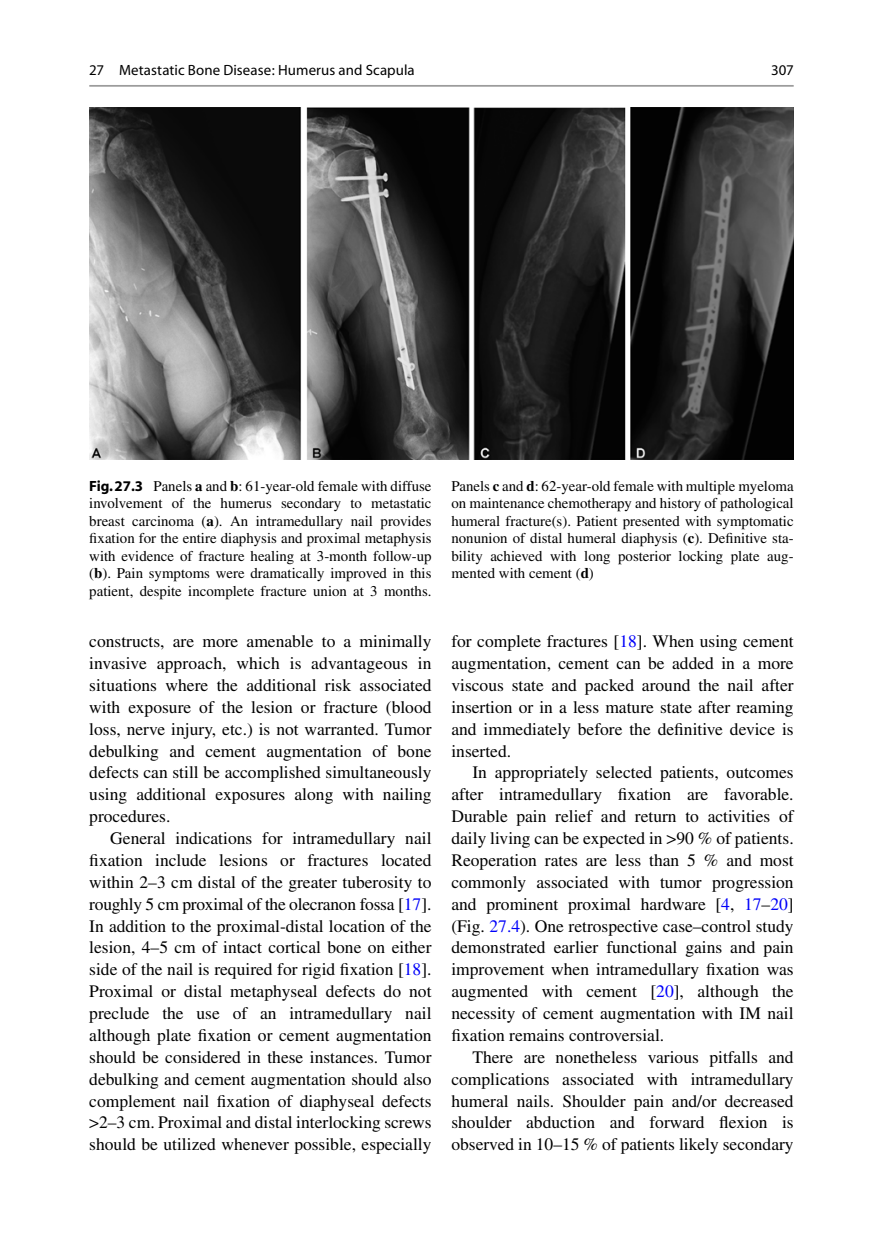
<style>
.page{position:relative;width:883px;height:1260px;background:#fff}
.page>*{position:absolute;margin:0;border:0;box-sizing:border-box;transform-origin:0 0}
.t1{font:17.5px/21.9px "Tndvlb Times";color:#000;text-align:justify}
.t2{font:14.88px/17.5px "Tndvlb Times";color:#000;text-align:justify}
.t3{font:14.88px "Wlftnk Myriad";letter-spacing:.005em;color:#000}
.s1{font-family:"Pmjcqr Myriad";font-weight:700}
.s2{font-family:"Hvcpsh Times";font-weight:700}
.s3{color:#0000fa}
</style>
<div class="page">
<img style="left:89px;top:107px;width:705px;height:352px">
<hr style="left:89px;top:85px;width:705px;height:2px;background:#9c9c9c">
<p class="t3" style="left:89px;top:64px;width:327px">27 Metastatic Bone Disease: Humerus and Scapula</p>
<p class="t3" style="left:771px;top:64px;width:24px">307</p>
<p class="t2" style="left:89px;top:478px;width:344px"><span class="s1">Fig. 27.3</span> Panels <span class="s2">a</span> and <span class="s2">b</span> : 61-year-old female with diffuse involvement of the humerus secondary to metastatic breast carcinoma ( <span class="s2">a</span> ). An intramedullary nail provides fixation for the entire diaphysis and proximal metaphysis with evidence of fracture healing at 3-month follow-up ( <span class="s2">b</span> ). Pain symptoms were dramatically improved in this patient, despite incomplete fracture union at 3 months.</p>
<p class="t2" style="left:451px;top:478px;width:344px">Panels <span class="s2">c</span> and <span class="s2">d</span> : 62-year-old female with multiple myeloma on maintenance chemotherapy and history of pathological humeral fracture(s). Patient presented with symptomatic nonunion of distal humeral diaphysis ( <span class="s2">c</span> ). Definitive sta&shy;bility achieved with long posterior locking plate aug&shy;mented with cement ( <span class="s2">d</span> )</p>
<p class="t1" style="left:89px;top:632px;width:344px">constructs, are more amenable to a minimally invasive approach, which is advantageous in situations where the additional risk associated with exposure of the lesion or fracture (blood loss, nerve injury, etc.) is not warranted. Tumor debulking and cement augmentation of bone defects can still be accomplished simultaneously using additional exposures along with nailing procedures.</p>
<p class="t1" style="left:89px;top:829px;width:344px;text-indent:21px">General indications for intramedullary nail fixation include lesions or fractures located within 2–3 cm distal of the greater tuberosity to roughly 5 cm proximal of the olecranon fossa [ <span class="s3">17</span> ].<br>In addition to the proximal-distal location of the lesion, 4–5 cm of intact cortical bone on either side of the nail is required for rigid fixation [ <span class="s3">18</span> ].<br>Proximal or distal metaphyseal defects do not preclude the use of an intramedullary nail although plate fixation or cement augmentation should be considered in these instances. Tumor debulking and cement augmentation should also complement nail fixation of diaphyseal defects &gt;2–3 cm. Proximal and distal interlocking screws should be utilized whenever possible, especially</p>
<p class="t1" style="left:451px;top:632px;width:344px">for complete fractures [ <span class="s3">18</span> ]. When using cement augmentation, cement can be added in a more viscous state and packed around the nail after insertion or in a less mature state after reaming and immediately before the definitive device is inserted.</p>
<p class="t1" style="left:451px;top:763px;width:344px;text-indent:21px">In appropriately selected patients, outcomes after intramedullary fixation are favorable.<br>Durable pain relief and return to activities of daily living can be expected in &gt;90 % of patients.<br>Reoperation rates are less than 5 % and most commonly associated with tumor progression and prominent proximal hardware [ <span class="s3">4</span> , <span class="s3">17</span> – <span class="s3">20</span> ] (Fig. <span class="s3">27.4</span> ). One retrospective case–control study demonstrated earlier functional gains and pain improvement when intramedullary fixation was augmented with cement [ <span class="s3">20</span> ], although the necessity of cement augmentation with IM nail fixation remains controversial.</p>
<p class="t1" style="left:451px;top:1048px;width:344px;text-indent:21px">There are nonetheless various pitfalls and complications associated with intramedullary humeral nails. Shoulder pain and/or decreased shoulder abduction and forward flexion is observed in 10–15 % of patients likely secondary</p>
</div>
